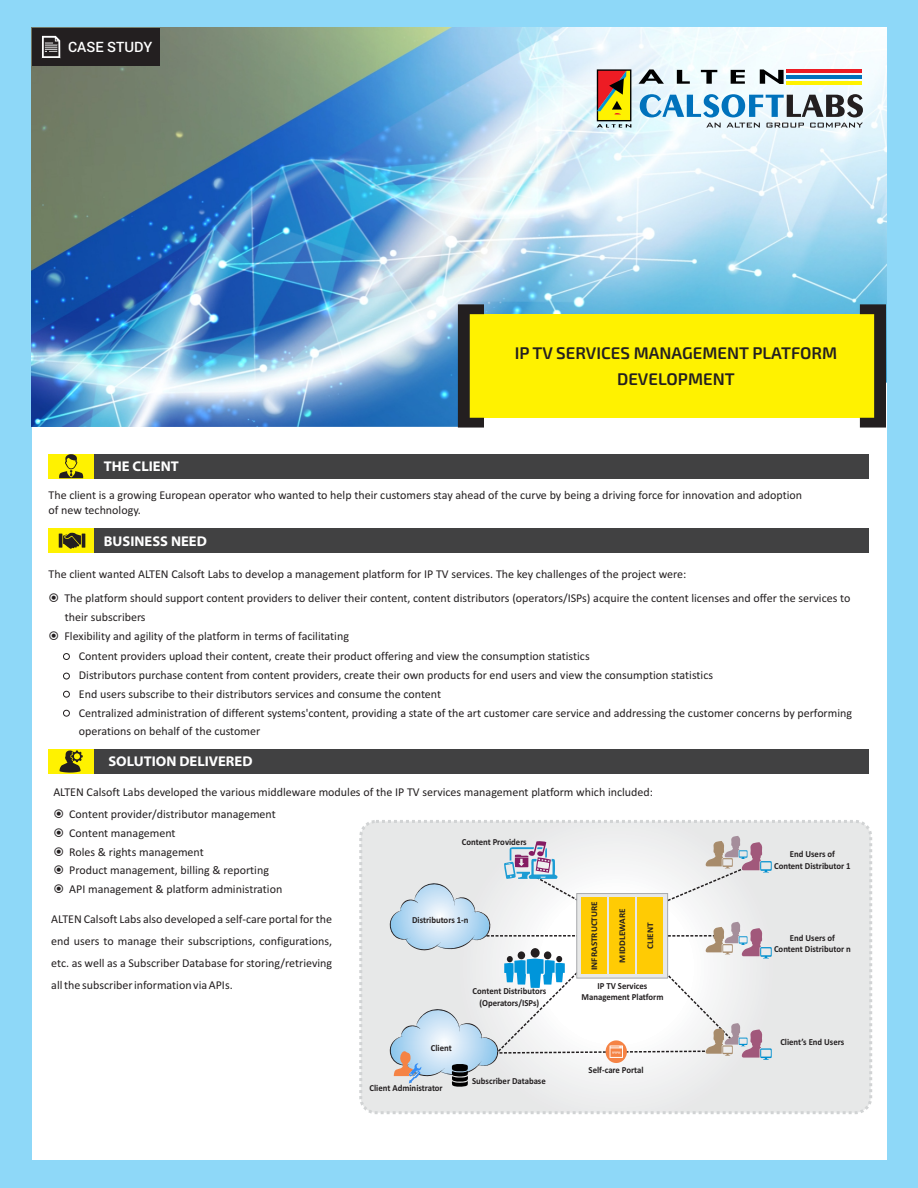
<style>
.page{position:relative;width:918px;height:1188px;background:#8ed8f8}
.page>*{position:absolute;margin:0;border:0;box-sizing:border-box;transform-origin:0 0}
.t1{font:16.8px/25.8px "Exo 2.0";color:#231f20;text-align:center}
.t2{font:500 14.25px "Roboto";color:#fff}
.t3{font:700 14.1px "Myriad Web Pro";color:#fff}
.t4{font:12px/18.8px "Calibri";color:#231f20}
.t5{font:700 9.3px/11.2px "Calibri";color:#231f20;text-align:center;scale:.95 1}
.t6{font:700 8.7px "Calibri";color:#231f20;scale:1.06 1}
</style>
<div class="page">
<div style="left:32px;top:28px;width:854px;height:1132px;background:#fff"></div>
<img style="left:32px;top:27px;width:854px;height:399px">
<div style="left:465px;top:314px;width:421px;height:104px;background:#fff200"></div>
<svg style="left:458px;top:304px;width:26px;height:124px"></svg>
<svg style="left:860px;top:304px;width:26px;height:124px"></svg>
<div style="left:32px;top:28px;width:127px;height:38px;background:#231f20"></div>
<svg style="left:41px;top:36px;width:20px;height:22px"></svg>
<svg style="left:597px;top:69px;width:34px;height:59px;background:#b7862e"></svg>
<svg style="left:639px;top:69px;width:25px;height:15px"></svg>
<svg style="left:677px;top:70px;width:13px;height:14px"></svg>
<svg style="left:701px;top:70px;width:16px;height:14px"></svg>
<svg style="left:731px;top:70px;width:14px;height:14px"></svg>
<svg style="left:760px;top:69px;width:24px;height:15px"></svg>
<hr style="left:787px;top:69px;width:75px;height:4px;background:#ed1c24">
<hr style="left:787px;top:75px;width:75px;height:3px;background:#0072bc">
<hr style="left:787px;top:81px;width:75px;height:3px;background:#fff200">
<svg style="left:640px;top:94px;width:223px;height:23px"></svg>
<svg style="left:706px;top:123px;width:157px;height:5px"></svg>
<div style="left:49px;top:749px;width:820px;height:25px;background:#414142"></div>
<div style="left:49px;top:749px;width:45px;height:25px;background:#fff200"></div>
<svg style="left:60px;top:750px;width:23px;height:23px"></svg>
<div style="left:49px;top:528px;width:820px;height:25px;background:#414142"></div>
<div style="left:49px;top:528px;width:45px;height:25px;background:#fff200"></div>
<svg style="left:63px;top:533px;width:18px;height:16px"></svg>
<hr style="left:59px;top:534px;width:3px;height:14px;background:#231f20">
<hr style="left:82px;top:534px;width:3px;height:14px;background:#231f20">
<div style="left:49px;top:454px;width:820px;height:25px;background:#414142"></div>
<div style="left:49px;top:454px;width:45px;height:25px;background:#fff200"></div>
<svg style="left:59px;top:454px;width:24px;height:24px"></svg>
<div style="left:63px;top:653px;width:7px;height:7px;border:1px solid #231f20;border-radius:50%"></div>
<div style="left:63px;top:691px;width:7px;height:7px;border:1px solid #231f20;border-radius:50%"></div>
<div style="left:63px;top:673px;width:7px;height:6px;border:1px solid #231f20;border-radius:50%"></div>
<div style="left:361px;top:821px;width:510px;height:292px;background:#e7e8e8;border-radius:15px"></div>
<div style="left:359px;top:820px;width:513px;height:294px;border:3px dashed #d1d3d4;border-radius:15px"></div>
<svg style="left:390px;top:836px;width:382px;height:251px"></svg>
<div style="left:63px;top:710px;width:7px;height:7px;border:1px solid #231f20;border-radius:50%"></div>
<p class="t2" style="left:68px;top:37px;width:86px">CASE STUDY</p>
<h1 class="t1" style="left:515px;top:342px;width:324px">IP TV SERVICES MANAGEMENT PLATFORM<br>DEVELOPMENT</h1>
<p class="t3" style="left:104px;top:460px;width:76px">THE CLIENT</p>
<p class="t4" style="left:49px;top:488px;width:755px;line-height:15.5px">The client is a growing European operator who wanted to help their customers stay ahead of the curve by being a driving force for innovation and adoption of new technology.</p>
<p class="t3" style="left:104px;top:535px;width:105px">BUSINESS NEED</p>
<p class="t4" style="left:64px;top:563px;width:787px;line-height:24px;text-indent:-16px">The client wanted ALTEN Calsoft Labs to develop a management platform for IP TV services. The key challenges of the project were:<br>The platform should support content providers to deliver their content, content distributors (operators/ISPs) acquire the content licenses and offer the services to</p>
<p class="t4" style="left:64px;top:608px;width:286px">their subscribers<br>Flexibility and agility of the platform in terms of facilitating</p>
<p class="t4" style="left:79px;top:648px;width:775px">Content providers upload their content, create their product offering and view the consumption statistics<br>Distributors purchase content from content providers, create their own products for end users and view the consumption statistics<br>End users subscribe to their distributors services and consume the content<br>Centralized administration of different systems'content, providing a state of the art customer care service and addressing the customer concerns by performing operations on behalf of the customer</p>
<p class="t3" style="left:108px;top:756px;width:146px">SOLUTION DELIVERED</p>
<p class="t4" style="left:69px;top:783px;width:585px;line-height:21.6px;text-indent:-16px">ALTEN Calsoft Labs developed the various middleware modules of the IP TV services management platform which included:<br>Content provider/distributor management</p>
<p class="t4" style="left:69px;top:824px;width:215px">Content management<br>Roles &amp; rights management<br>Product management, billing &amp; reporting<br>API management &amp; platform administration</p>
<p class="t4" style="left:51px;top:909px;width:282px;line-height:21.9px;text-align:justify">ALTEN Calsoft Labs also developed a self-care portal for the end users to manage their subscriptions, configurations, etc. as well as a Subscriber Database for storing/retrieving all the subscriber information via APIs.</p>
<p class="t5" style="left:462px;top:837px;width:70px">Content Providers</p>
<p class="t6" style="left:591px;top:970px;width:66px;rotate:-90deg">INFRASTRUCTURE</p>
<p class="t6" style="left:619px;top:963px;width:52px;rotate:-90deg">MIDDLEWARE</p>
<p class="t5" style="left:412px;top:915px;width:61px">Distributors 1-n</p>
<p class="t6" style="left:647px;top:949px;width:26px;rotate:-90deg">CLIENT</p>
<p class="t5" style="left:581px;top:981px;width:88px">IP TV Services<br>Management Platform</p>
<p class="t5" style="left:473px;top:987px;width:79px">Content Distributors (Operators/ISPs)</p>
<p class="t5" style="left:431px;top:1043px;width:24px">Client</p>
<p class="t5" style="left:370px;top:1083px;width:79px">Client Administrator</p>
<p class="t5" style="left:472px;top:1076px;width:79px">Subscriber Database</p>
<p class="t5" style="left:589px;top:1065px;width:59px">Self-care Portal</p>
<p class="t5" style="left:774px;top:849px;width:82px">End Users of<br>Content Distributor 1</p>
<p class="t5" style="left:774px;top:933px;width:82px">End Users of<br>Content Distributor n</p>
<p class="t5" style="left:780px;top:1037px;width:69px">Client’s End Users</p>
</div>
